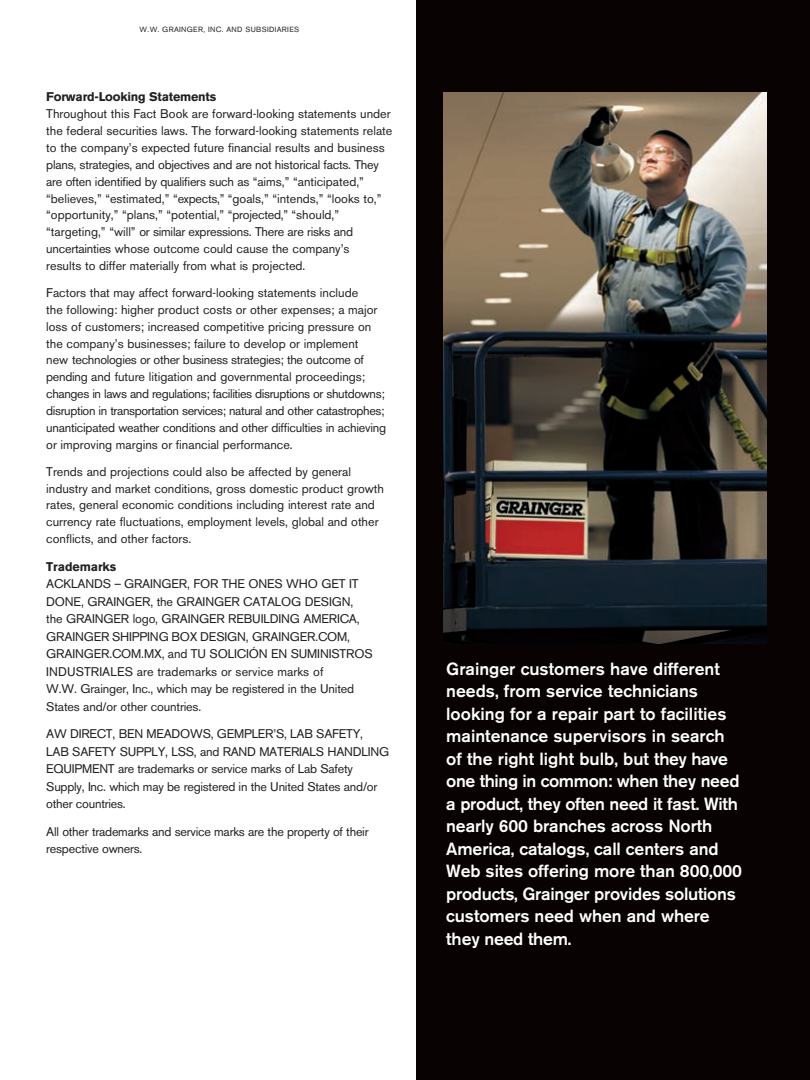
<style>
.page{position:relative;width:810px;height:1080px;background:#fff}
.page>*{position:absolute;margin:0;border:0;box-sizing:border-box;transform-origin:0 0}
.t1{font:500 17.5px/22.5px "Akzidenz Grotesk BE";letter-spacing:-.005em;color:#fff}
.t2{font:12.5px/16.9px "Akzidenz Grotesk BE";color:#231f20}
.t3{font:12.5px/17.5px "Akzidenz Grotesk BE";letter-spacing:-.02em;color:#231f20}
.t4{font:700 12.5px "Akzidenz Grotesk BE";letter-spacing:-.015em;color:#231f20}
.t5{font:7.5px "Akzidenz Grotesk BE";letter-spacing:.045em;color:#231f20}
</style>
<div class="page">
<div style="left:416px;top:0;width:394px;height:1080px;background:#080302"></div>
<img style="left:444px;top:92px;width:322px;height:552px">
<p class="t5" style="left:140px;top:27px;width:161px">W.W. GRAINGER, INC. AND SUBSIDIARIES</p>
<p class="t4" style="left:46px;top:92px;width:172px">Forward-Looking Statements</p>
<p class="t2" style="left:46px;top:107px;width:348px">Throughout this Fact Book are forward-looking statements under the federal securities laws. The forward-looking statements relate to the company’s expected future financial results and business plans, strategies, and objectives and are not historical facts. They are often identified by qualifiers such as “aims,” “anticipated,” “believes,” “estimated,” “expects,” “goals,” “intends,” “looks to,” “opportunity,” “plans,” “potential,” “projected,” “should,” “targeting,” “will” or similar expressions. There are risks and uncertainties whose outcome could cause the company’s<br>results to differ materially from what is projected.</p>
<p class="t2" style="left:46px;top:285px;width:341px">Factors that may affect forward-looking statements include<br>the following: higher product costs or other expenses; a major loss of customers; increased competitive pricing pressure on the company’s businesses; failure to develop or implement<br>new technologies or other business strategies; the outcome of pending and future litigation and governmental proceedings; changes in laws and regulations; facilities disruptions or shutdowns; disruption in transportation services; natural and other catastrophes; unanticipated weather conditions and other difficulties in achieving or improving margins or financial performance.</p>
<p class="t2" style="left:46px;top:464px;width:339px">Trends and projections could also be affected by general industry and market conditions, gross domestic product growth rates, general economic conditions including interest rate and currency rate fluctuations, employment levels, global and other conflicts, and other factors.</p>
<p class="t4" style="left:46px;top:561px;width:72px">Trademarks</p>
<p class="t2" style="left:46px;top:576px;width:328px;line-height:17.5px">ACKLANDS – GRAINGER, FOR THE ONES WHO GET IT DONE, GRAINGER, the GRAINGER CATALOG DESIGN, the GRAINGER logo, GRAINGER REBUILDING AMERICA, GRAINGER SHIPPING BOX DESIGN, GRAINGER.COM, GRAINGER.COM.MX, and TU SOLICIÓN EN SUMINISTROS INDUSTRIALES are trademarks or service marks of<br>W.W. Grainger, Inc., which may be registered in the United States and/or other countries.</p>
<p class="t3" style="left:46px;top:726px;width:344px">AW DIRECT, BEN MEADOWS, GEMPLER’S, LAB SAFETY,<br>LAB SAFETY SUPPLY, LSS, and RAND MATERIALS HANDLING EQUIPMENT are trademarks or service marks of Lab Safety Supply, Inc. which may be registered in the United States and/or other countries.</p>
<p class="t3" style="left:46px;top:824px;width:324px">All other trademarks and service marks are the property of their respective owners.</p>
<p class="t1" style="left:446px;top:659px;width:297px">Grainger customers have different needs, from service technicians looking for a repair part to facilities maintenance supervisors in search of the right light bulb, but they have one thing in common: when they need a product, they often need it fast. With nearly 600 branches across North America, catalogs, call centers and Web sites offering more than 800,000 products, Grainger provides solutions customers need when and where they need them.</p>
</div>
